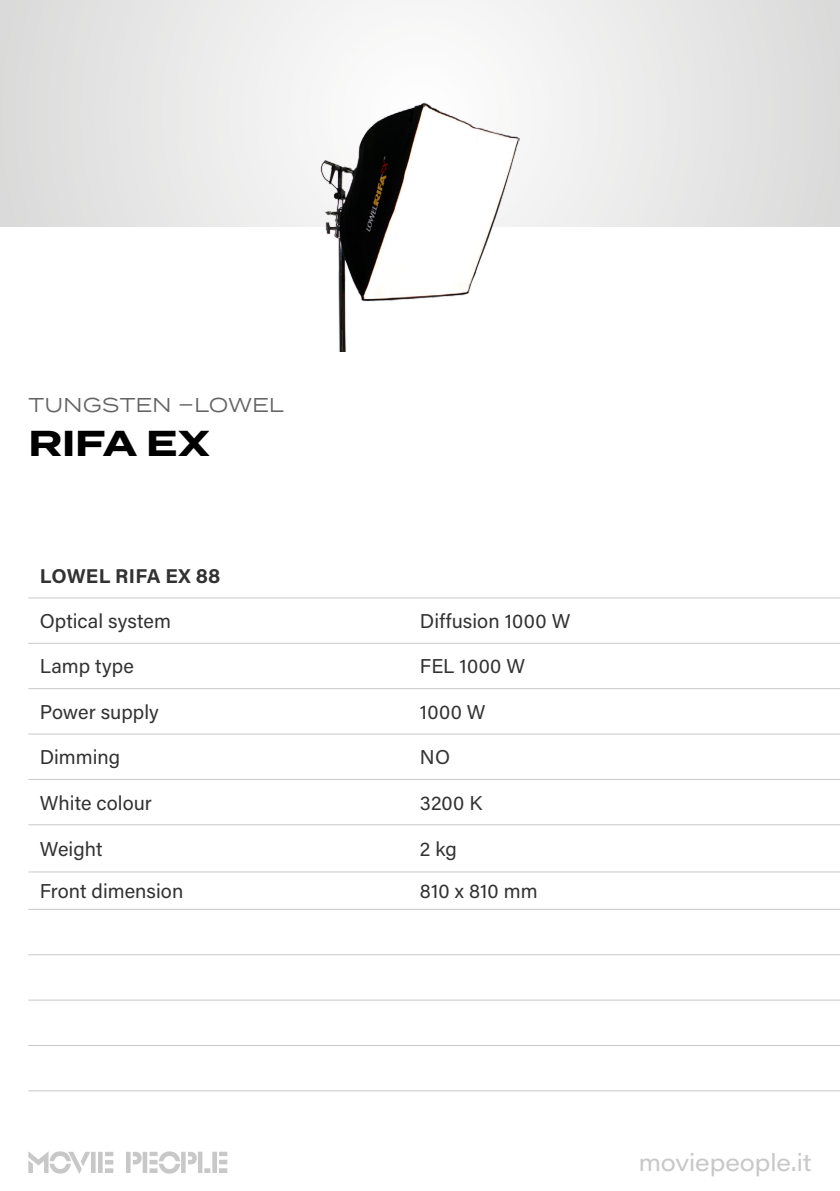
<style>
.page{position:relative;width:840px;height:1191px;background:#fff}
.page>*{position:absolute;margin:0;border:0;box-sizing:border-box;transform-origin:0 0}
.t1{font:700 36px "Termina";letter-spacing:-.005em;color:#000}
.t2{font:24px "Acumin Pro Wide";letter-spacing:-.005em;color:#c8c8c8}
.t3{font:20px "Acumin Pro";letter-spacing:.005em;color:#323232}
.t4{font:20px "Termina";color:#646464}
.t5{font:700 20px "Acumin Pro";letter-spacing:.01em;color:#323232}
</style>
<div class="page">
<svg style="left:28px;top:1151px;width:199px;height:23px"></svg>
<svg style="left:0;top:0;width:839px;height:227px"></svg>
<hr style="left:28px;top:597px;width:392px;height:1px;background:#c8c8c8">
<hr style="left:420px;top:597px;width:419px;height:1px;background:#c8c8c8">
<hr style="left:28px;top:643px;width:392px;height:1px;background:#c8c8c8">
<hr style="left:420px;top:643px;width:419px;height:1px;background:#c8c8c8">
<hr style="left:28px;top:688px;width:392px;height:1px;background:#c8c8c8">
<hr style="left:420px;top:688px;width:419px;height:1px;background:#c8c8c8">
<hr style="left:28px;top:733px;width:392px;height:1px;background:#c8c8c8">
<hr style="left:420px;top:733px;width:419px;height:1px;background:#c8c8c8">
<hr style="left:28px;top:779px;width:392px;height:1px;background:#c8c8c8">
<hr style="left:420px;top:779px;width:419px;height:1px;background:#c8c8c8">
<hr style="left:28px;top:824px;width:392px;height:1px;background:#c8c8c8">
<hr style="left:420px;top:824px;width:419px;height:1px;background:#c8c8c8">
<hr style="left:28px;top:871px;width:392px;height:1px;background:#c8c8c8">
<hr style="left:420px;top:871px;width:419px;height:1px;background:#c8c8c8">
<hr style="left:28px;top:909px;width:392px;height:1px;background:#c8c8c8">
<hr style="left:420px;top:909px;width:419px;height:1px;background:#c8c8c8">
<hr style="left:28px;top:1045px;width:392px;height:1px;background:#c8c8c8">
<hr style="left:420px;top:1045px;width:419px;height:1px;background:#c8c8c8">
<hr style="left:28px;top:1090px;width:392px;height:1px;background:#c8c8c8">
<hr style="left:420px;top:1090px;width:419px;height:1px;background:#c8c8c8">
<hr style="left:28px;top:954px;width:392px;height:1px;background:#c8c8c8">
<hr style="left:420px;top:954px;width:419px;height:1px;background:#c8c8c8">
<hr style="left:28px;top:999px;width:392px;height:1px;background:#c8c8c8">
<hr style="left:420px;top:999px;width:419px;height:1px;background:#c8c8c8">
<img style="left:320px;top:102px;width:199px;height:249px">
<p class="t4" style="left:28px;top:391px;width:257px">TUNGSTEN –LOWEL</p>
<h1 class="t1" style="left:28px;top:416px;width:182px">RIFA EX</h1>
<p class="t5" style="left:40px;top:561px;width:182px">LOWEL RIFA EX 88</p>
<p class="t3" style="left:40px;top:607px;width:133px">Optical system</p>
<p class="t3" style="left:420px;top:607px;width:152px">Diffusion 1000 W</p>
<p class="t3" style="left:40px;top:652px;width:96px">Lamp type</p>
<p class="t3" style="left:420px;top:652px;width:107px">FEL 1000 W</p>
<p class="t3" style="left:40px;top:698px;width:120px">Power supply</p>
<p class="t3" style="left:420px;top:698px;width:67px">1000 W</p>
<p class="t3" style="left:40px;top:743px;width:82px">Dimming</p>
<p class="t3" style="left:420px;top:743px;width:32px">NO</p>
<p class="t3" style="left:40px;top:788px;width:114px">White colour</p>
<p class="t3" style="left:420px;top:788px;width:64px">3200 K</p>
<p class="t3" style="left:40px;top:835px;width:64px">Weight</p>
<p class="t3" style="left:420px;top:835px;width:38px">2 kg</p>
<p class="t3" style="left:40px;top:877px;width:145px">Front dimension</p>
<p class="t3" style="left:420px;top:877px;width:119px">810 x 810 mm</p>
<p class="t2" style="left:638px;top:1145px;width:174px">moviepeople.it</p>
</div>
